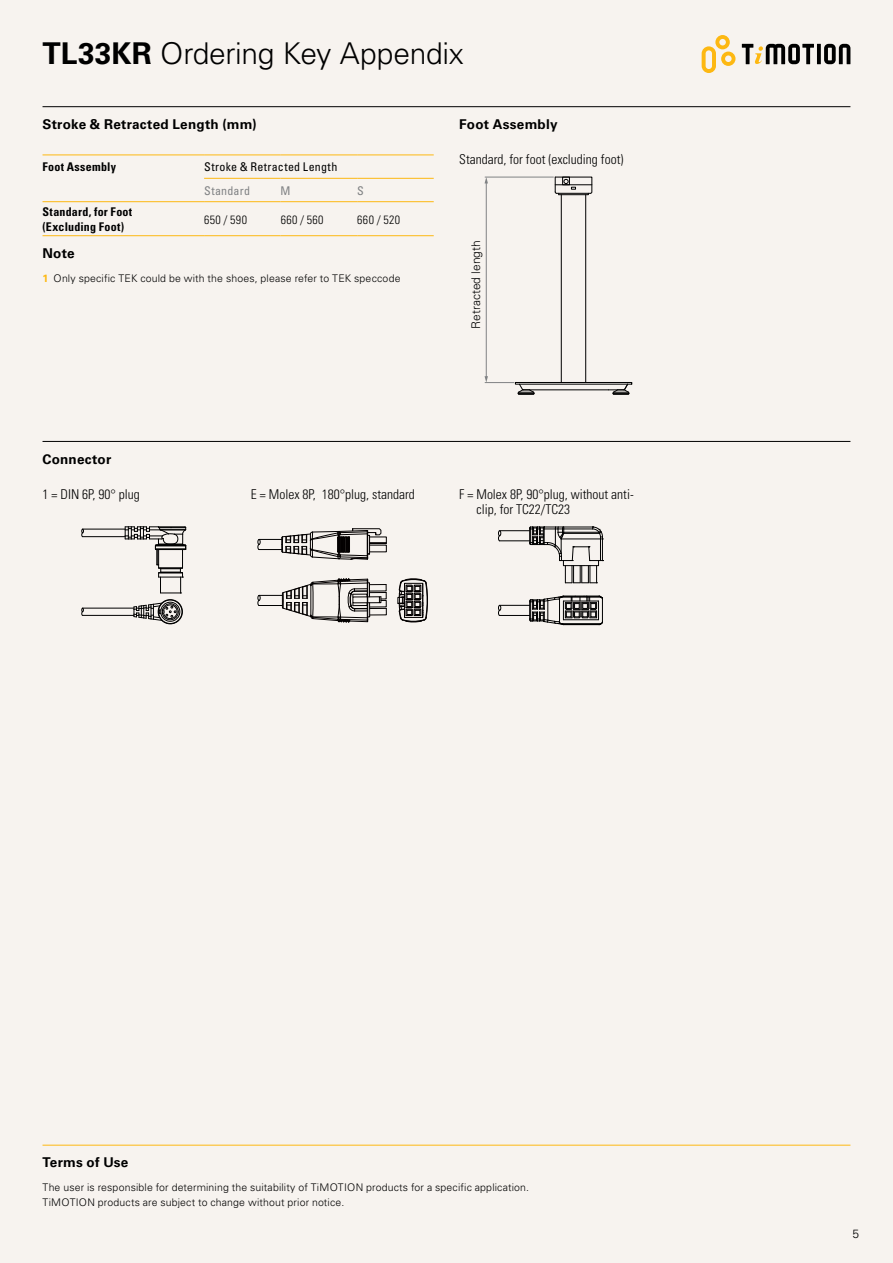
<style>
.page{position:relative;width:893px;height:1263px;background:#f7f3ef}
.page>*{position:absolute;margin:0;border:0;box-sizing:border-box;transform-origin:0 0}
.t1{font:300 30px "Univers LT Std";letter-spacing:-.01em;color:#000}
.t2{font:300 condensed 13.5px/15px "Univers LT Std";color:#000}
.t3{font:700 13.5px "Univers LT Std";letter-spacing:.015em;color:#000}
.t4{font:700 condensed 12px/15px "Univers LT Std";letter-spacing:.02em;color:#000}
.t5{font:condensed 12px "Univers LT Std";letter-spacing:.03em;color:#000}
.t6{font:300 condensed 12px "Univers LT Std";letter-spacing:.035em;color:#000}
.t7{font:300 12px "Univers LT Std";color:#000}
.t8{font:condensed 12px "Univers LT Std";letter-spacing:.02em;color:#808284}
.t9{font:300 10.5px/15px "Univers LT Std";letter-spacing:.015em;color:#000}
.s1{font-weight:700}
.s2{font-weight:700;color:#fdb812}
</style>
<div class="page">
<svg style="left:702px;top:35px;width:33px;height:38px"></svg>
<svg style="left:817px;top:44px;width:4px;height:20px"></svg>
<svg style="left:824px;top:44px;width:26px;height:20px"></svg>
<svg style="left:742px;top:44px;width:72px;height:20px"></svg>
<hr style="left:43px;top:106px;width:807px;height:1px;background:#000">
<hr style="left:204px;top:178px;width:77px;height:1px;background:#fdb812">
<hr style="left:281px;top:178px;width:76px;height:1px;background:#fdb812">
<hr style="left:357px;top:178px;width:77px;height:1px;background:#fdb812">
<hr style="left:43px;top:201px;width:161px;height:1px;background:#fdb812">
<hr style="left:204px;top:201px;width:77px;height:1px;background:#fdb812">
<hr style="left:281px;top:201px;width:76px;height:1px;background:#fdb812">
<hr style="left:357px;top:201px;width:77px;height:1px;background:#fdb812">
<hr style="left:43px;top:155px;width:161px;height:1px;background:#fdb812">
<hr style="left:204px;top:155px;width:77px;height:1px;background:#fdb812">
<hr style="left:281px;top:155px;width:76px;height:1px;background:#fdb812">
<hr style="left:357px;top:155px;width:77px;height:1px;background:#fdb812">
<hr style="left:43px;top:235px;width:161px;height:1px;background:#fdb812">
<hr style="left:204px;top:235px;width:77px;height:1px;background:#fdb812">
<hr style="left:281px;top:235px;width:76px;height:1px;background:#fdb812">
<hr style="left:357px;top:235px;width:77px;height:1px;background:#fdb812">
<hr style="left:43px;top:441px;width:807px;height:1px;background:#000">
<hr style="left:585px;top:195px;width:1px;height:187px;background:#000">
<hr style="left:561px;top:195px;width:1px;height:187px;background:#000">
<svg style="left:555px;top:177px;width:37px;height:18px"></svg>
<hr style="left:486px;top:182px;width:1px;height:195px;background:#808284">
<svg style="left:485px;top:178px;width:3px;height:5px"></svg>
<svg style="left:485px;top:376px;width:147px;height:19px"></svg>
<hr style="left:485px;top:177px;width:68px;height:1px;background:#808284">
<hr style="left:43px;top:1145px;width:807px;height:1px;background:#fdb812">
<hr style="left:83px;top:529px;width:42px;height:1px;background:#000">
<hr style="left:83px;top:536px;width:42px;height:1px;background:#000">
<svg style="left:81px;top:529px;width:3px;height:8px"></svg>
<div style="left:161px;top:602px;width:19px;height:19px;border:1px solid #000;border-radius:50%"></div>
<div style="left:158px;top:600px;width:24px;height:24px;border:1px solid #000;border-radius:50%"></div>
<div style="left:158px;top:599px;width:25px;height:25px;border:1px solid #000;border-radius:50%"></div>
<svg style="left:134px;top:603px;width:45px;height:18px"></svg>
<hr style="left:83px;top:608px;width:51px;height:1px;background:#000">
<hr style="left:83px;top:615px;width:51px;height:1px;background:#000">
<svg style="left:81px;top:608px;width:3px;height:8px"></svg>
<svg style="left:125px;top:526px;width:61px;height:68px"></svg>
<svg style="left:257px;top:528px;width:130px;height:32px"></svg>
<svg style="left:397px;top:578px;width:31px;height:44px"></svg>
<svg style="left:257px;top:578px;width:130px;height:45px"></svg>
<svg style="left:529px;top:526px;width:74px;height:57px"></svg>
<svg style="left:529px;top:596px;width:74px;height:29px"></svg>
<hr style="left:500px;top:530px;width:30px;height:1px;background:#000">
<hr style="left:500px;top:541px;width:30px;height:1px;background:#000">
<svg style="left:498px;top:530px;width:3px;height:11px"></svg>
<hr style="left:500px;top:605px;width:30px;height:1px;background:#000">
<hr style="left:500px;top:615px;width:30px;height:1px;background:#000">
<svg style="left:498px;top:605px;width:3px;height:11px"></svg>
<h1 class="t1" style="left:43px;top:36px;width:423px"><span class="s1">TL33KR</span> Ordering Key Appendix</h1>
<p class="t3" style="left:43px;top:116px;width:216px">Stroke &amp; Retracted Length (mm)</p>
<p class="t4" style="left:43px;top:159px;width:75px">Foot Assembly</p>
<p class="t5" style="left:204px;top:159px;width:135px">Stroke &amp; Retracted Length</p>
<p class="t8" style="left:204px;top:183px;width:47px">Standard</p>
<p class="t8" style="left:281px;top:183px;width:11px">M</p>
<p class="t8" style="left:357px;top:183px;width:8px">S</p>
<p class="t4" style="left:43px;top:204px;width:91px">Standard, for Foot (Excluding Foot)</p>
<p class="t6" style="left:204px;top:212px;width:44px">650 / 590</p>
<p class="t6" style="left:281px;top:212px;width:44px">660 / 560</p>
<p class="t6" style="left:357px;top:212px;width:44px">660 / 520</p>
<p class="t3" style="left:43px;top:246px;width:34px">Note</p>
<p class="t9" style="left:43px;top:271px;width:359px"><span class="s2">1</span> Only specific TEK could be with the shoes, please refer to TEK speccode</p>
<p class="t3" style="left:459px;top:116px;width:100px">Foot Assembly</p>
<p class="t2" style="left:459px;top:152px;width:166px">Standard, for foot (excluding foot)</p>
<p class="t7" style="left:469px;top:329px;width:90px;rotate:-90deg">Retracted length</p>
<p class="t3" style="left:43px;top:451px;width:70px">Connector</p>
<p class="t2" style="left:43px;top:487px;width:99px">1 = DIN 6P, 90° plug</p>
<p class="t2" style="left:251px;top:487px;width:166px">E = Molex 8P, 180°plug, standard</p>
<p class="t2" style="left:476px;top:487px;width:159px;text-indent:-17px">F = Molex 8P, 90°plug, without anti&shy;clip, for TC22/TC23</p>
<p class="t3" style="left:43px;top:1155px;width:87px">Terms of Use</p>
<p class="t9" style="left:43px;top:1179px;width:488px">The user is responsible for determining the suitability of TiMOTION products for a specific application.<br>TiMOTION products are subject to change without prior notice.</p>
<p class="t7" style="left:852px;top:1226px;width:8px">5</p>
</div>
